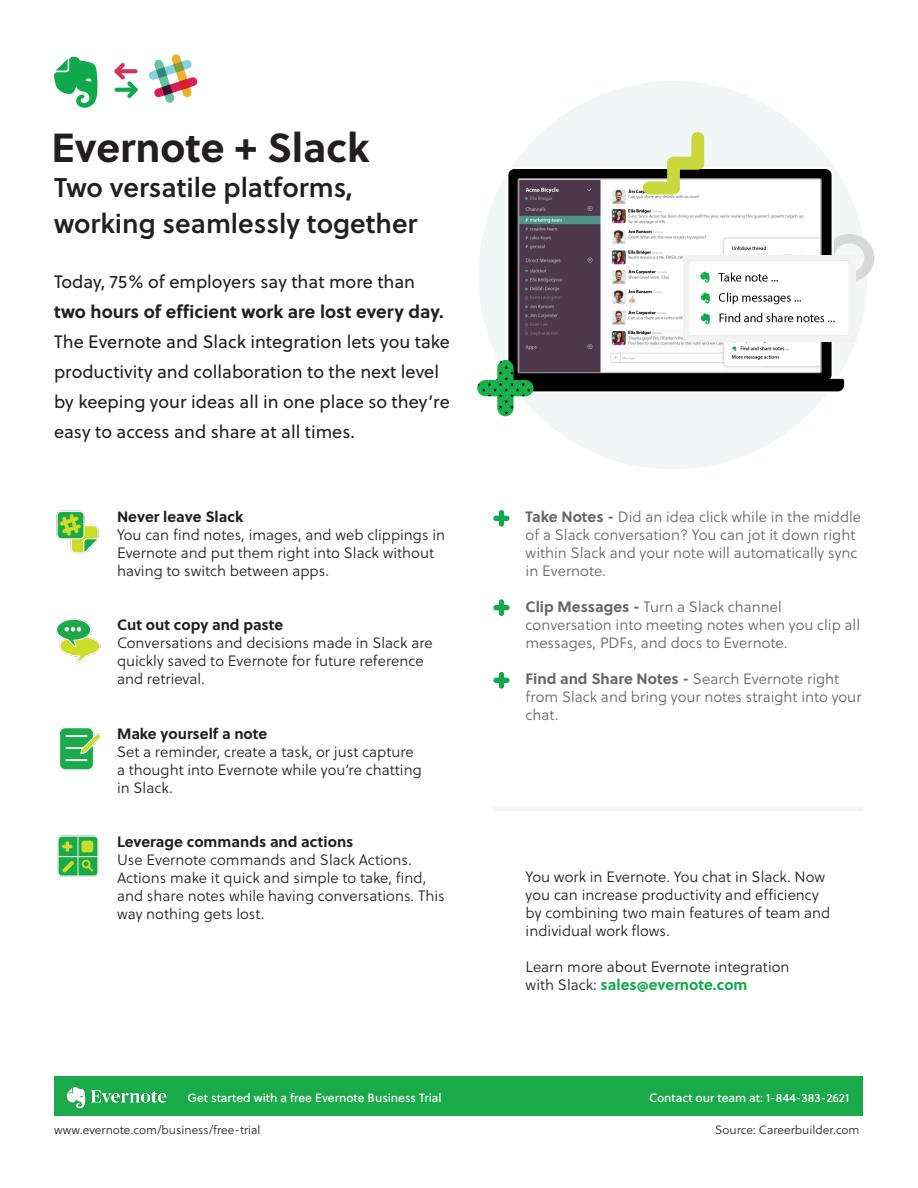
<style>
.page{position:relative;width:918px;height:1188px;background:#fff}
.page>*{position:absolute;margin:0;border:0;box-sizing:border-box;transform-origin:0 0}
.t1{font:700 40.5px "Soleil";color:#231f20}
.t2{font:27px/36px "Soleil Sb";color:#231f20}
.t3{font:18px/30px "Soleil";color:#231f20}
.t4{font:15px/18px "Soleil Lt";color:#231f20}
.t5{font:15px/18px "Soleil Lt";color:#656666}
.t6{font:700 15px "Soleil";color:#231f20}
.t7{font:12px "Soleil Bk";color:#fff}
.t8{font:12px "Soleil Lt";color:#231f20}
.s1{font-weight:700}
.s2{font-family:"Soleil";font-weight:700}
.s3{font-family:"Soleil";font-weight:700;color:#12a84b}
</style>
<div class="page">
<div style="left:479px;top:81px;width:388px;height:389px;background:#f3f6f7;border-radius:50%"></div>
<div style="left:55px;top:1077px;width:808px;height:39px;background:#1aaa4a"></div>
<img style="left:66px;top:1087px;width:101px;height:22px">
<svg style="left:493px;top:510px;width:17px;height:17px"></svg>
<svg style="left:493px;top:599px;width:17px;height:17px"></svg>
<svg style="left:493px;top:672px;width:17px;height:17px"></svg>
<hr style="left:493px;top:807px;width:370px;height:4px;background:#f3f6f7">
<svg style="left:54px;top:57px;width:44px;height:51px"></svg>
<svg style="left:114px;top:63px;width:24px;height:35px"></svg>
<svg style="left:115px;top:69px;width:23px;height:4px"></svg>
<svg style="left:148px;top:54px;width:50px;height:49px"></svg>
<img style="left:56px;top:618px;width:45px;height:45px">
<img style="left:59px;top:727px;width:42px;height:44px">
<img style="left:56px;top:510px;width:43px;height:44px">
<img style="left:57px;top:835px;width:42px;height:42px">
<svg style="left:847px;top:234px;width:27px;height:47px"></svg>
<svg style="left:493px;top:167px;width:354px;height:226px"></svg>
<img style="left:516px;top:177px;width:303px;height:198px">
<div style="left:683px;top:255px;width:173px;height:87px;background:#f2f2f2"></div>
<img style="left:678px;top:261px;width:171px;height:99px">
<svg style="left:643px;top:132px;width:61px;height:62px"></svg>
<svg style="left:477px;top:360px;width:57px;height:56px"></svg>
<p class="t1" style="left:51px;top:117px;width:320px">Evernote + Slack</p>
<p class="t2" style="left:54px;top:169px;width:365px">Two versatile platforms, working seamlessly together</p>
<p class="t3" style="left:54px;top:266px;width:398px">Today, 75% of employers say that more than <span class="s1">two hours of efficient work are lost every day.<br></span>The Evernote and Slack integration lets you take productivity and collaboration to the next level by keeping your ideas all in one place so they’re easy to access and share at all times.</p>
<p class="t6" style="left:117px;top:505px;width:128px">Never leave Slack</p>
<p class="t4" style="left:117px;top:526px;width:330px">You can find notes, images, and web clippings in<br>Evernote and put them right into Slack without having to switch between apps.</p>
<p class="t6" style="left:117px;top:613px;width:168px">Cut out copy and paste</p>
<p class="t4" style="left:117px;top:634px;width:317px">Conversations and decisions made in Slack are quickly saved to Evernote for future reference and retrieval.</p>
<p class="t6" style="left:117px;top:722px;width:152px">Make yourself a note</p>
<p class="t4" style="left:117px;top:742px;width:306px">Set a reminder, create a task, or just capture a thought into Evernote while you’re chatting in Slack.</p>
<p class="t6" style="left:117px;top:830px;width:238px">Leverage commands and actions</p>
<p class="t4" style="left:117px;top:850px;width:329px">Use Evernote commands and Slack Actions.<br>Actions make it quick and simple to take, find, and share notes while having conversations. This way nothing gets lost.</p>
<p class="t5" style="left:526px;top:508px;width:337px"><span class="s2">Take Notes -</span> Did an idea click while in the middle of a Slack conversation? You can jot it down right within Slack and your note will automatically sync in Evernote.</p>
<p class="t5" style="left:526px;top:598px;width:336px"><span class="s2">Clip Messages -</span> Turn a Slack channel conversation into meeting notes when you clip all messages, PDFs, and docs to Evernote.</p>
<p class="t5" style="left:526px;top:670px;width:337px"><span class="s2">Find and Share Notes -</span> Search Evernote right from Slack and bring your notes straight into your chat.</p>
<p class="t4" style="left:526px;top:868px;width:306px">You work in Evernote. You chat in Slack. Now you can increase productivity and efficiency by combining two main features of team and individual work flows.</p>
<p class="t4" style="left:526px;top:958px;width:265px">Learn more about Evernote integration with Slack: <span class="s3">sales@evernote.com</span></p>
<p class="t7" style="left:188px;top:1088px;width:256px">Get started with a free Evernote Business Trial</p>
<p class="t7" style="left:649px;top:1088px;width:202px">Contact our team at: 1-844-383-2621</p>
<p class="t8" style="left:54px;top:1121px;width:208px">www.evernote.com/business/free-trial</p>
<p class="t8" style="left:715px;top:1121px;width:146px">Source: Careerbuilder.com</p>
</div>
